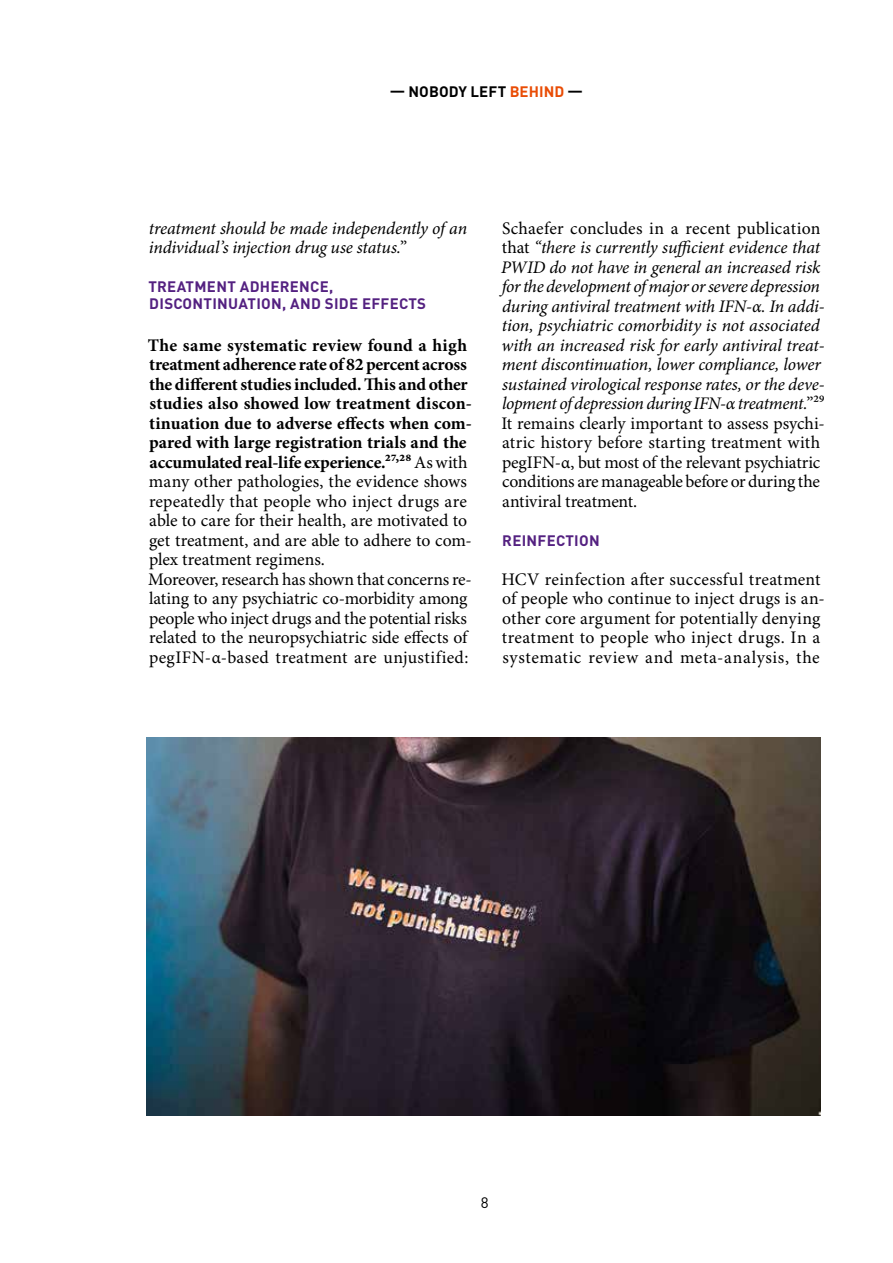
<style>
.page{position:relative;width:893px;height:1263px;background:#fff}
.page>*{position:absolute;margin:0;border:0;box-sizing:border-box;transform-origin:0 0}
.t1{font:17.7px/19.5px "Minion Pro";letter-spacing:.005em;color:#000}
.t2{font:italic 17.7px/19.5px "Minion Pro";letter-spacing:-.01em;color:#000}
.t3{font:700 15px/16.5px "DINOT";letter-spacing:.02em;color:#542181}
.t4{font:700 15px "DINOT";letter-spacing:.005em;color:#000}
.t5{font:15px "DINOT";color:#000}
.s1{color:#e94c05}
.s2{font-style:normal}
.s3{font-weight:700}
</style>
<div class="page">
<img style="left:146px;top:738px;width:675px;height:378px">
<p class="t4" style="left:390px;top:81px;width:195px">— NOBODY LEFT <span class="s1">BEHIND</span> —</p>
<p class="t2" style="left:149px;top:219px;width:320px">treatment should be made independently of an individual’s injection drug use status.<span class="s2">”</span></p>
<p class="t3" style="left:148px;top:278px;width:261px">TREATMENT ADHERENCE,<br>DISCONTINUATION, AN D SIDE EFFECTS</p>
<p class="t1" style="left:148px;top:336px;width:326px"><span class="s3">The same systematic review found a high treatment adherence rate of 82 percent across the different studies included. This and other studies also showed low treatment discon&shy;tinuation due to adverse effects when com&shy;pared with large registration trials and the accumulated real-life experience.27,28</span> As with many other pathologies, the evidence shows repeatedly that people who inject drugs are able to care for their health, are motivated to get treatment, and are able to adhere to com&shy;plex treatment regimens.<br>Moreover, research has shown that concerns re&shy;lating to any psychiatric co-morbidity among people who inject drugs and the potential risks related to the neuropsychiatric side effects of pegIFN-α-based treatment are unjustified:</p>
<p class="t2" style="left:501px;top:219px;width:325px"><span class="s2">Schaefer concludes in a recent publication that</span> “there is currently sufficient evidence that PWID do not have in general an increased risk for the development of major or severe depression during antiviral treatment with IFN-α. In addi&shy;tion, psychiatric comorbidity is not associated with an increased risk for early antiviral treat&shy;ment discontinuation, lower compliance, lower sustained virological response rates, or the deve&shy;lopment of depression during IFN-α treatment.<span class="s2">”29<br>It remains clearly important to assess psychi&shy;atric history before starting treatment with pegIFN-α, but most of the relevant psychiatric conditions are manageable before or during the antiviral treatment.</span></p>
<p class="t3" style="left:502px;top:531px;width:97px">REINFECTION</p>
<p class="t1" style="left:501px;top:570px;width:325px">HCV reinfection after successful treatment of people who continue to inject drugs is an&shy;other core argument for potentially denying treatment to people who inject drugs. In a systematic review and meta-analysis, the</p>
<p class="t5" style="left:481px;top:1192px;width:9px">8</p>
</div>
